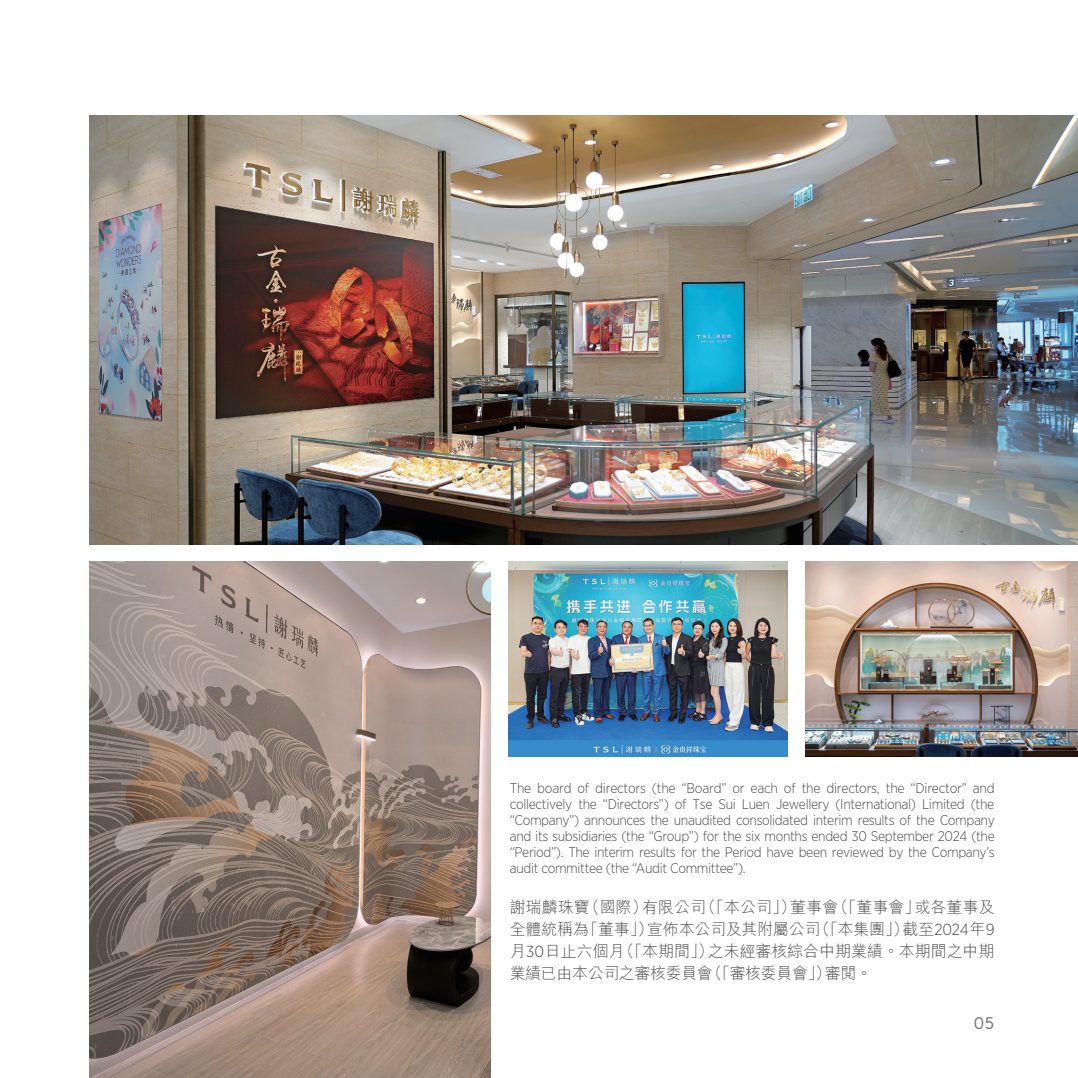
<style>
.page{position:relative;width:1078px;height:1078px;background:#fff}
.page>*{position:absolute;margin:0;border:0;box-sizing:border-box;transform-origin:0 0}
.t1{font:300 16px/22px "M Hei HK";letter-spacing:-.005em;color:#4b4c4d;text-align:justify}
.t2{font:16px "Santral";color:#76787b}
.t3{font:300 14px/16px "Gotham Narrow";letter-spacing:-.025em;color:#4b4c4d;text-align:justify}
.s1{font-family:"Gotham Narrow"}
</style>
<div class="page">
<img style="left:90px;top:115px;width:987px;height:429px">
<img style="left:90px;top:561px;width:400px;height:516px">
<img style="left:509px;top:561px;width:278px;height:195px">
<img style="left:805px;top:561px;width:272px;height:195px">
<p class="t3" style="left:509px;top:779px;width:486px">The board of directors (the “Board” or each of the directors, the “Director” and collectively the “Directors”) of Tse Sui Luen Jewellery (International) Limited (the “Company”) announces the unaudited consolidated interim results of the Company and its subsidiaries (the “Group”) for the six months ended 30 September 2024 (the “Period”). The interim results for the Period have been reviewed by the Company’s audit committee (the “Audit Committee”).</p>
<p class="t1" style="left:509px;top:895px;width:486px">謝瑞麟珠寶（國際）有限公司（「本公司」）董事會（「董事會」或各董事及全體統稱為「董事」）宣佈本公司及其附屬公司（「本集團」）截至<span class="s1">2024</span>年<span class="s1">9</span>月<span class="s1">30</span>日止六個月（「本期間」）之未經審核綜合中期業績。本期間之中期業績已由本公司之審核委員會（「審核委員會」）審閱。</p>
<p class="t2" style="left:973px;top:1012px;width:23px">05</p>
</div>
